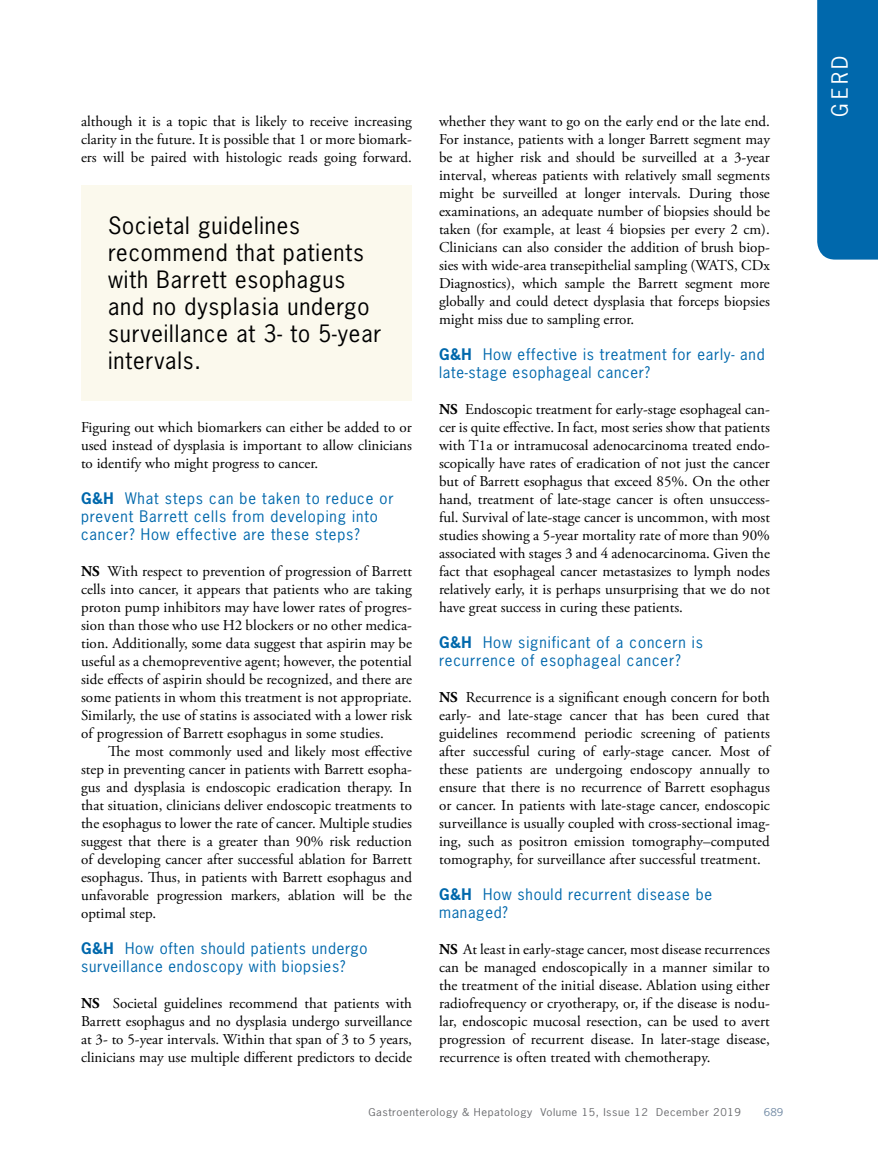
<style>
.page{position:relative;width:878px;height:1175px;background:#fff}
.page>*{position:absolute;margin:0;border:0;box-sizing:border-box;transform-origin:0 0}
.t1{font:22.5px/27px "News Gothic Std";letter-spacing:.04em;color:#000}
.t2{font:21px "News Gothic Std";color:#fff}
.t3{font:15px/18px "Adobe Garamond Pro";color:#000;text-align:justify}
.t4{font:15px/18px "News Gothic Std";letter-spacing:.05em;color:#0068ac}
.t5{font:10.2px "News Gothic Std";letter-spacing:.05em;color:#6d6e71;scale:1.11 1}
.t6{font:10.2px "News Gothic Std";color:#738ba5;scale:1.11 1}
.s1{font-weight:700}
</style>
<div class="page">
<div style="left:817px;top:0;width:61px;height:259px;background:#0068ac"></div>
<div style="left:81px;top:185px;width:331px;height:215px;background:#fbf9ed"></div>
<p class="t3" style="left:81px;top:113px;width:332px">although it is a topic that is likely to receive increasing clarity in the future. It is possible that 1 or more biomark&shy;ers will be paired with histologic reads going forward.</p>
<h1 class="t1" style="left:108px;top:212px;width:275px">Societal guidelines recommend that patients with Barrett esophagus and no dysplasia undergo surveillance at 3- to 5-year intervals.</h1>
<p class="t3" style="left:81px;top:419px;width:332px">Figuring out which biomarkers can either be added to or used instead of dysplasia is important to allow clinicians to identify who might progress to cancer.</p>
<p class="t4" style="left:81px;top:489px;width:314px"><span class="s1">G&amp;H</span> What steps can be taken to reduce or prevent Barrett cells from developing into cancer? How effective are these steps?</p>
<p class="t3" style="left:81px;top:563px;width:332px"><span class="s1">NS</span> With respect to prevention of progression of Barrett cells into cancer, it appears that patients who are taking proton pump inhibitors may have lower rates of progres&shy;sion than those who use H2 blockers or no other medica&shy;tion. Additionally, some data suggest that aspirin may be useful as a chemopreventive agent; however, the potential side effects of aspirin should be recognized, and there are some patients in whom this treatment is not appropriate.<br>Similarly, the use of statins is associated with a lower risk of progression of Barrett esophagus in some studies.</p>
<p class="t3" style="left:81px;top:743px;width:332px;text-indent:27px">The most commonly used and likely most effective step in preventing cancer in patients with Barrett esopha&shy;gus and dysplasia is endoscopic eradication therapy. In that situation, clinicians deliver endoscopic treatments to the esophagus to lower the rate of cancer. Multiple studies suggest that there is a greater than 90% risk reduction of developing cancer after successful ablation for Barrett esophagus. Thus, in patients with Barrett esophagus and unfavorable progression markers, ablation will be the optimal step.</p>
<p class="t4" style="left:81px;top:939px;width:288px"><span class="s1">G&amp;H</span> How often should patients undergo surveillance endoscopy with biopsies?</p>
<p class="t3" style="left:81px;top:995px;width:332px"><span class="s1">NS</span> Societal guidelines recommend that patients with Barrett esophagus and no dysplasia undergo surveillance at 3- to 5-year intervals. Within that span of 3 to 5 years, clinicians may use multiple different predictors to decide</p>
<p class="t3" style="left:439px;top:113px;width:332px">whether they want to go on the early end or the late end.<br>For instance, patients with a longer Barrett segment may be at higher risk and should be surveilled at a 3-year interval, whereas patients with relatively small segments might be surveilled at longer intervals. During those examinations, an adequate number of biopsies should be taken (for example, at least 4 biopsies per every 2 cm).<br>Clinicians can also consider the addition of brush biop&shy;sies with wide-area transepithelial sampling (WATS, CDx Diagnostics), which sample the Barrett segment more globally and could detect dysplasia that forceps biopsies might miss due to sampling error.</p>
<p class="t4" style="left:439px;top:345px;width:327px"><span class="s1">G&amp;H</span> How effective is treatment for early- and late-stage esophageal cancer?</p>
<p class="t3" style="left:439px;top:401px;width:332px"><span class="s1">NS</span> Endoscopic treatment for early-stage esophageal can&shy;cer is quite effective. In fact, most series show that patients with T1a or intramucosal adenocarcinoma treated endo&shy;scopically have rates of eradication of not just the cancer but of Barrett esophagus that exceed 85%. On the other hand, treatment of late-stage cancer is often unsuccess&shy;ful. Survival of late-stage cancer is uncommon, with most studies showing a 5-year mortality rate of more than 90% associated with stages 3 and 4 adenocarcinoma. Given the fact that esophageal cancer metastasizes to lymph nodes relatively early, it is perhaps unsurprising that we do not have great success in curing these patients.</p>
<p class="t4" style="left:439px;top:633px;width:265px"><span class="s1">G&amp;H</span> How significant of a concern is recurrence of esophageal cancer?</p>
<p class="t3" style="left:439px;top:689px;width:332px"><span class="s1">NS</span> Recurrence is a significant enough concern for both early- and late-stage cancer that has been cured that guidelines recommend periodic screening of patients after successful curing of early-stage cancer. Most of these patients are undergoing endoscopy annually to ensure that there is no recurrence of Barrett esophagus or cancer. In patients with late-stage cancer, endoscopic surveillance is usually coupled with cross-sectional imag&shy;ing, such as positron emission tomography–computed tomography, for surveillance after successful treatment.</p>
<p class="t4" style="left:439px;top:885px;width:275px"><span class="s1">G&amp;H</span> How should recurrent disease be managed?</p>
<p class="t3" style="left:439px;top:941px;width:332px"><span class="s1">NS</span> At least in early-stage cancer, most disease recurrences can be managed endoscopically in a manner similar to the treatment of the initial disease. Ablation using either radiofrequency or cryotherapy, or, if the disease is nodu&shy;lar, endoscopic mucosal resection, can be used to avert progression of recurrent disease. In later-stage disease, recurrence is often treated with chemotherapy.</p>
<p class="t5" style="left:368px;top:1105px;width:337px">Gastroenterology &amp; Hepatology Volume 15, Issue 12 December 2019</p>
<p class="t6" style="left:764px;top:1105px;width:19px">689</p>
<h2 class="t2" style="left:826px;top:117px;width:63px;rotate:-90deg">GERD</h2>
</div>
